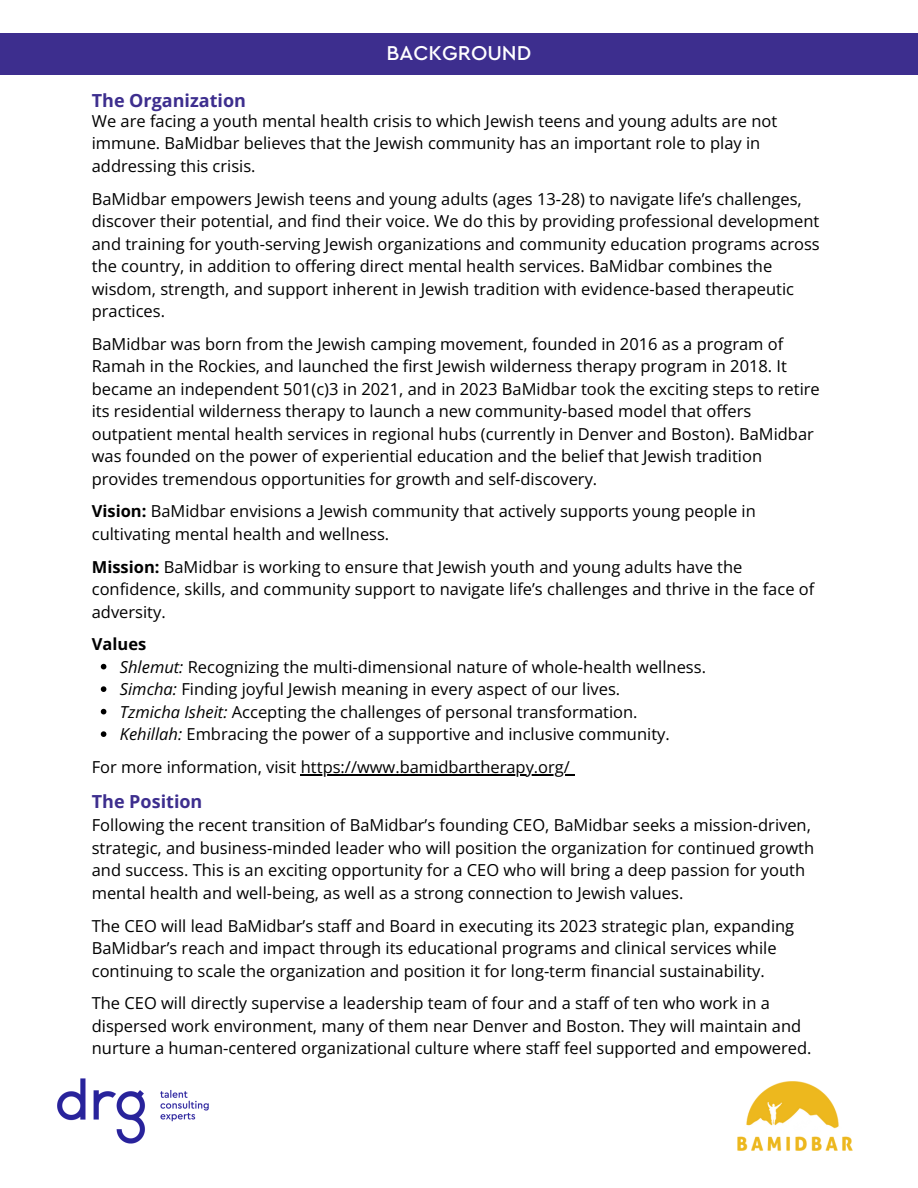
<style>
.page{position:relative;width:918px;height:1188px;background:#fff}
.page>*{position:absolute;margin:0;border:0;box-sizing:border-box;transform-origin:0 0}
.t1{font:500 21px "Cera Pro";color:#fff}
.t2{font:700 18px "Open Sans";color:#3d2e8e}
.t3{font:16.5px/22.5px "Open Sans";color:#000}
.t4{font:700 16.5px "Open Sans";color:#000}
.s1{font-weight:700}
.s2{font-style:italic}
</style>
<div class="page">
<div style="left:0;top:33px;width:918px;height:42px;background:#3d2e8e"></div>
<img style="left:57px;top:1078px;width:152px;height:66px">
<img style="left:738px;top:1081px;width:114px;height:70px">
<svg style="left:101px;top:664px;width:5px;height:5px"></svg>
<svg style="left:101px;top:686px;width:5px;height:6px"></svg>
<svg style="left:101px;top:709px;width:5px;height:5px"></svg>
<svg style="left:101px;top:731px;width:5px;height:6px"></svg>
<hr style="left:301px;top:774px;width:269px;height:1px;background:#000">
<h1 class="t1" style="left:387px;top:43px;width:146px">BACKGROUND</h1>
<p class="t2" style="left:92px;top:87px;width:156px">The Organization</p>
<p class="t3" style="left:92px;top:109px;width:687px">We are facing a youth mental health crisis to which Jewish teens and young adults are not immune. BaMidbar believes that the Jewish community has an important role to play in addressing this crisis.</p>
<h2 class="t3" style="left:92px;top:187px;width:730px">BaMidbar empowers Jewish teens and young adults (ages 13-28) to navigate life’s challenges, discover their potential, and find their voice. We do this by providing professional development and training for youth-serving Jewish organizations and community education programs across the country, in addition to offering direct mental health services. BaMidbar combines the wisdom, strength, and support inherent in Jewish tradition with evidence-based therapeutic practices.</h2>
<p class="t3" style="left:92px;top:332px;width:730px">BaMidbar was born from the Jewish camping movement, founded in 2016 as a program of Ramah in the Rockies, and launched the first Jewish wilderness therapy program in 2018. It became an independent 501(c)3 in 2021, and in 2023 BaMidbar took the exciting steps to retire its residential wilderness therapy to launch a new community-based model that offers outpatient mental health services in regional hubs (currently in Denver and Boston). BaMidbar was founded on the power of experiential education and the belief that Jewish tradition provides tremendous opportunities for growth and self-discovery.</p>
<p class="t3" style="left:92px;top:500px;width:666px"><span class="s1">Vision:</span> BaMidbar envisions a Jewish community that actively supports young people in cultivating mental health and wellness.</p>
<p class="t3" style="left:92px;top:555px;width:724px"><span class="s1">Mission:</span> BaMidbar is working to ensure that Jewish youth and young adults have the confidence, skills, and community support to navigate life’s challenges and thrive in the face of adversity.</p>
<p class="t4" style="left:92px;top:633px;width:56px">Values</p>
<p class="t3" style="left:120px;top:655px;width:588px"><span class="s2">Shlemut:</span> Recognizing the multi-dimensional nature of whole-health wellness.</p>
<h2 class="t3" style="left:120px;top:678px;width:502px"><span class="s2">Simcha:</span> Finding joyful Jewish meaning in every aspect of our lives.</h2>
<p class="t3" style="left:120px;top:700px;width:519px"><span class="s2">Tzmicha Isheit:</span> Accepting the challenges of personal transformation.</p>
<p class="t3" style="left:120px;top:723px;width:552px"><span class="s2">Kehillah:</span> Embracing the power of a supportive and inclusive community.</p>
<p class="t3" style="left:92px;top:755px;width:480px">For more information, visit https://www.bamidbartherapy.org/</p>
<p class="t2" style="left:92px;top:789px;width:112px">The Position</p>
<p class="t3" style="left:92px;top:814px;width:724px">Following the recent transition of BaMidbar’s founding CEO, BaMidbar seeks a mission-driven, strategic, and business-minded leader who will position the organization for continued growth and success. This is an exciting opportunity for a CEO who will bring a deep passion for youth mental health and well-being, as well as a strong connection to Jewish values.</p>
<p class="t3" style="left:92px;top:914px;width:704px">The CEO will lead BaMidbar’s staff and Board in executing its 2023 strategic plan, expanding<br>BaMidbar’s reach and impact through its educational programs and clinical services while continuing to scale the organization and position it for long-term financial sustainability.</p>
<p class="t3" style="left:92px;top:992px;width:721px">The CEO will directly supervise a leadership team of four and a staff of ten who work in a dispersed work environment, many of them near Denver and Boston. They will maintain and nurture a human-centered organizational culture where staff feel supported and empowered.</p>
</div>
